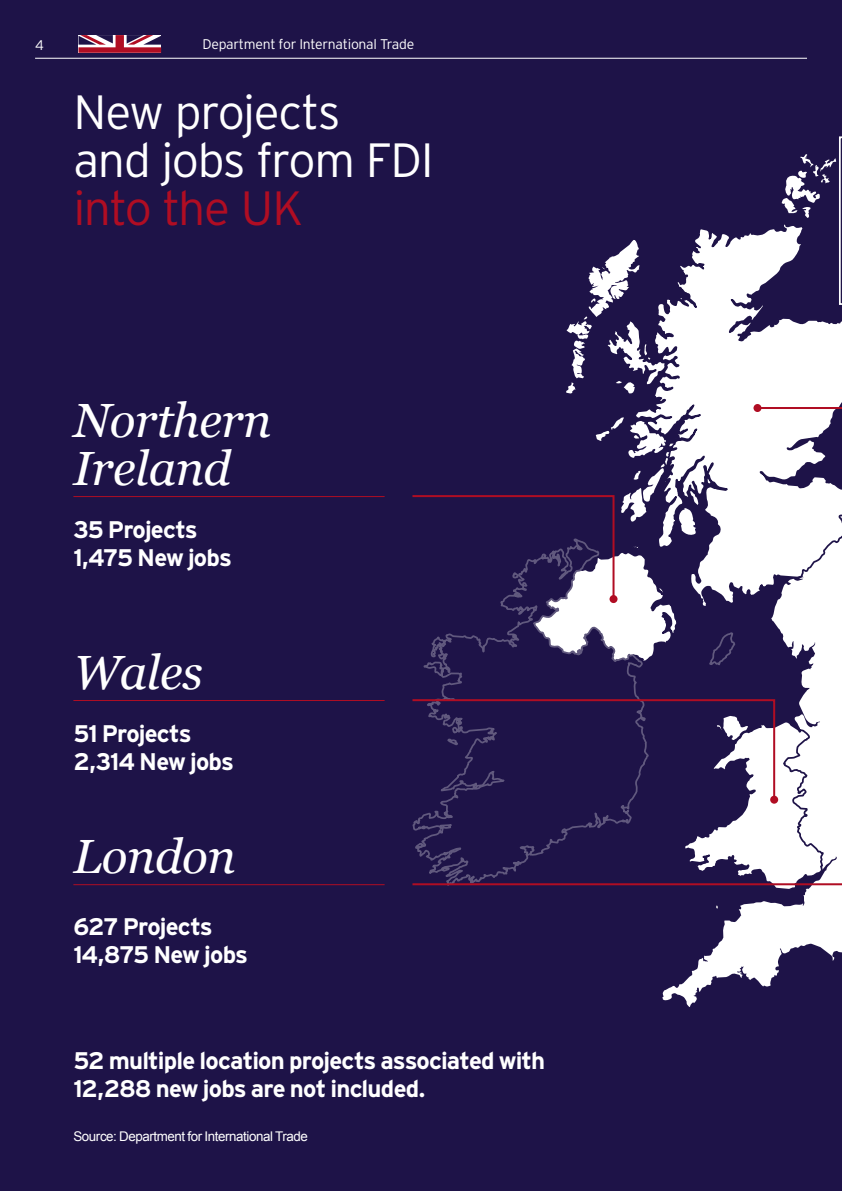
<style>
.page{position:relative;width:842px;height:1191px;background:#1e1348}
.page>*{position:absolute;margin:0;border:0;box-sizing:border-box;transform-origin:0 0}
.Pull_Out_-_Title_lig{font:300 48px/48px "Interstate";letter-spacing:-.03em;color:#fff}
.Pull_Out_-_Subtitle{font:italic 48px/48px "Georgia";letter-spacing:-.01em;color:#fff}
.Body_copy_bold_10pt{font:700 24px/28px "Interstate";letter-spacing:-.035em;color:#fff}
.t1{font:300 14px "Interstate";letter-spacing:-.02em;color:#fff}
.Body_copy_10pt{font:13.4px "Arial";letter-spacing:-.03em;color:#fff}
.s1{color:#b00d23}
</style>
<div class="page">
<svg style="left:662px;top:891px;width:180px;height:116px"></svg>
<hr style="left:73px;top:884px;width:312px;height:1px;background:#b00d23">
<hr style="left:73px;top:496px;width:312px;height:1px;background:#b00d23">
<hr style="left:73px;top:700px;width:312px;height:1px;background:#b00d23">
<svg style="left:412px;top:136px;width:430px;height:755px"></svg>
<div style="left:609px;top:595px;width:8px;height:8px;background:#b00d23;border-radius:50%"></div>
<hr style="left:35px;top:58px;width:772px;height:1px;background:#fff">
<svg style="left:78px;top:35px;width:83px;height:18px"></svg>
<p class="t1" style="left:35px;top:36px;width:10px">4</p>
<p class="t1" style="left:202px;top:36px;width:213px">Department for International Trade</p>
<p class="Pull_Out_-_Title_lig" style="left:73px;top:88px;width:362px">New projects<br>and jobs from FDI <span class="s1">into the UK</span></p>
<p class="Pull_Out_-_Subtitle" style="left:73px;top:394px;width:200px">Northern<br>Ireland</p>
<p class="Body_copy_bold_10pt" style="left:73px;top:516px;width:160px">35 Projects<br>1,475 New jobs</p>
<p class="Pull_Out_-_Subtitle" style="left:73px;top:646px;width:131px">Wales</p>
<p class="Body_copy_bold_10pt" style="left:73px;top:719px;width:162px">51 Projects<br>2,314 New jobs</p>
<p class="Pull_Out_-_Subtitle" style="left:73px;top:830px;width:164px">London</p>
<p class="Body_copy_bold_10pt" style="left:73px;top:912px;width:176px">627 Projects<br>14,875 New jobs</p>
<p class="Body_copy_bold_10pt" style="left:73px;top:1046px;width:473px">52 multiple location projects associated with<br>12,288 new jobs are not included.</p>
<p class="Body_copy_10pt" style="left:73px;top:1127px;width:236px">Source: Department for International Trade</p>
</div>
